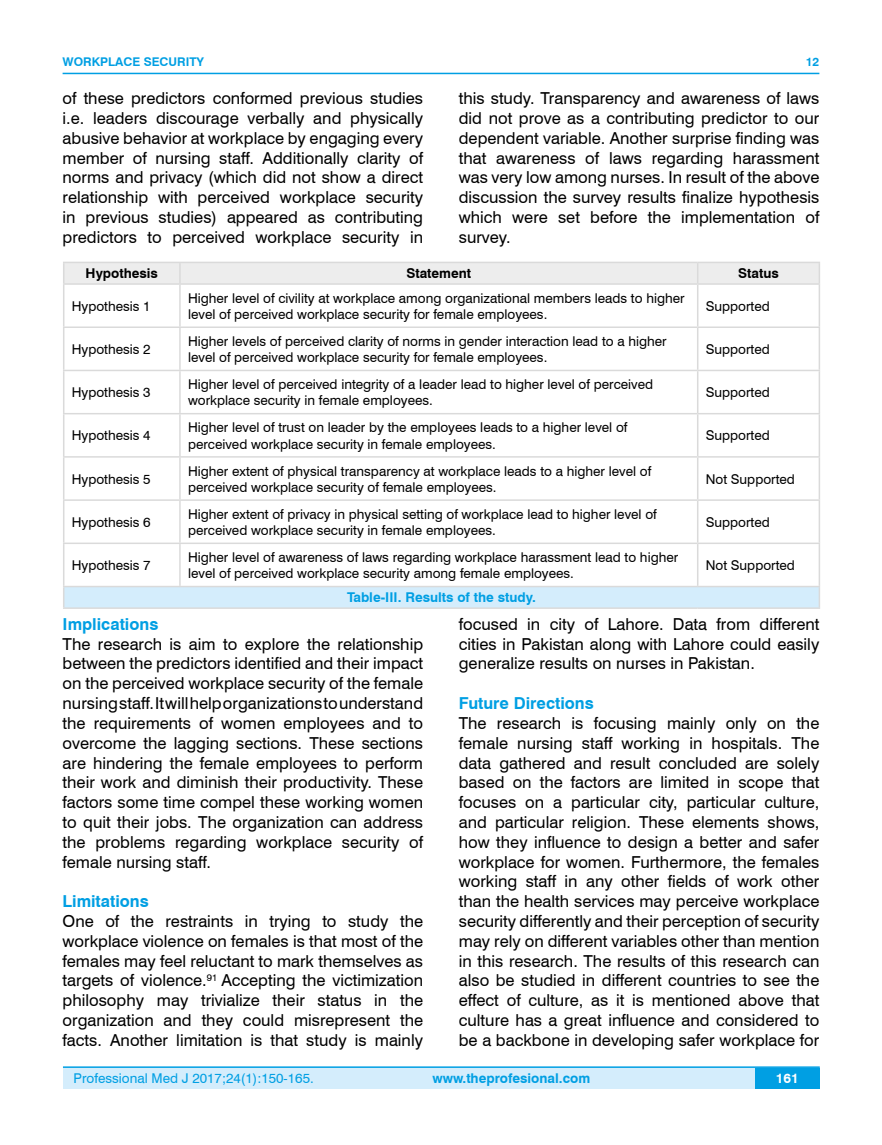
<style>
.page{position:relative;width:882px;height:1145px;background:#fff}
.page>*{position:absolute;margin:0;border:0;box-sizing:border-box;transform-origin:0 0}
.t1{font:16.5px/19.8px "Swiss 721 BT";color:#000;text-align:justify}
.t2{font:700 16.5px "Swiss 721 BT";color:#009fe3}
.t3{font:13.5px/16.2px "Swiss 721 BT";color:#000}
.t4{font:700 13.5px "Swiss 721 BT";color:#009fe3}
.t5{font:13.5px "Swiss 721 BT";color:#009fe3}
.t6{font:700 13.5px "Swiss 721 BT";color:#000}
.t7{font:700 13.5px "Swiss 721 BT";color:#fff}
.t8{font:700 12px "Swiss 721 BT";color:#009fe3}
</style>
<div class="page">
<div style="left:63px;top:1067px;width:756px;height:21px;background:#d4edfc"></div>
<hr style="left:63px;top:1066px;width:756px;height:2px;background:#009fe3">
<div style="left:754px;top:1068px;width:65px;height:20px;background:#009fe3"></div>
<hr style="left:63px;top:73px;width:756px;height:1px;background:#009fe3">
<svg style="left:64px;top:285px;width:754px;height:301px"></svg>
<div style="left:64px;top:586px;width:755px;height:22px;background:#d4edfc"></div>
<div style="left:63px;top:262px;width:756px;height:21px;background:#ededed"></div>
<hr style="left:63px;top:283px;width:117px;height:2px;background:#dadada">
<hr style="left:63px;top:285px;width:1px;height:41px;background:#dadada">
<hr style="left:180px;top:283px;width:517px;height:2px;background:#dadada">
<hr style="left:179px;top:285px;width:2px;height:41px;background:#dadada">
<hr style="left:697px;top:283px;width:122px;height:2px;background:#dadada">
<hr style="left:696px;top:285px;width:2px;height:41px;background:#dadada">
<hr style="left:818px;top:285px;width:1px;height:41px;background:#dadada">
<hr style="left:63px;top:326px;width:117px;height:2px;background:#dadada">
<hr style="left:63px;top:328px;width:1px;height:42px;background:#dadada">
<hr style="left:180px;top:326px;width:517px;height:2px;background:#dadada">
<hr style="left:179px;top:328px;width:2px;height:42px;background:#dadada">
<hr style="left:697px;top:326px;width:122px;height:2px;background:#dadada">
<hr style="left:696px;top:328px;width:2px;height:42px;background:#dadada">
<hr style="left:818px;top:328px;width:1px;height:42px;background:#dadada">
<hr style="left:63px;top:370px;width:117px;height:1px;background:#dadada">
<hr style="left:63px;top:371px;width:1px;height:42px;background:#dadada">
<hr style="left:180px;top:370px;width:517px;height:1px;background:#dadada">
<hr style="left:179px;top:371px;width:2px;height:42px;background:#dadada">
<hr style="left:697px;top:370px;width:122px;height:1px;background:#dadada">
<hr style="left:696px;top:371px;width:2px;height:42px;background:#dadada">
<hr style="left:818px;top:371px;width:1px;height:42px;background:#dadada">
<hr style="left:63px;top:413px;width:117px;height:1px;background:#dadada">
<hr style="left:63px;top:414px;width:1px;height:42px;background:#dadada">
<hr style="left:180px;top:413px;width:517px;height:1px;background:#dadada">
<hr style="left:179px;top:414px;width:2px;height:42px;background:#dadada">
<hr style="left:697px;top:413px;width:122px;height:1px;background:#dadada">
<hr style="left:696px;top:414px;width:2px;height:42px;background:#dadada">
<hr style="left:818px;top:414px;width:1px;height:42px;background:#dadada">
<hr style="left:63px;top:456px;width:117px;height:1px;background:#dadada">
<hr style="left:63px;top:457px;width:1px;height:42px;background:#dadada">
<hr style="left:180px;top:456px;width:517px;height:1px;background:#dadada">
<hr style="left:179px;top:457px;width:2px;height:42px;background:#dadada">
<hr style="left:697px;top:456px;width:122px;height:1px;background:#dadada">
<hr style="left:696px;top:457px;width:2px;height:42px;background:#dadada">
<hr style="left:818px;top:457px;width:1px;height:42px;background:#dadada">
<hr style="left:63px;top:499px;width:117px;height:2px;background:#dadada">
<hr style="left:63px;top:501px;width:1px;height:41px;background:#dadada">
<hr style="left:180px;top:499px;width:517px;height:2px;background:#dadada">
<hr style="left:179px;top:501px;width:2px;height:41px;background:#dadada">
<hr style="left:697px;top:499px;width:122px;height:2px;background:#dadada">
<hr style="left:696px;top:501px;width:2px;height:41px;background:#dadada">
<hr style="left:818px;top:501px;width:1px;height:41px;background:#dadada">
<hr style="left:63px;top:542px;width:117px;height:2px;background:#dadada">
<hr style="left:63px;top:544px;width:1px;height:42px;background:#dadada">
<hr style="left:180px;top:542px;width:517px;height:2px;background:#dadada">
<hr style="left:179px;top:544px;width:2px;height:42px;background:#dadada">
<hr style="left:697px;top:542px;width:122px;height:2px;background:#dadada">
<hr style="left:696px;top:544px;width:2px;height:42px;background:#dadada">
<hr style="left:818px;top:544px;width:1px;height:42px;background:#dadada">
<hr style="left:63px;top:586px;width:117px;height:1px;background:#dadada">
<svg style="left:63px;top:587px;width:1px;height:20px"></svg>
<hr style="left:180px;top:586px;width:517px;height:1px;background:#dadada">
<hr style="left:697px;top:586px;width:122px;height:1px;background:#dadada">
<svg style="left:818px;top:587px;width:1px;height:20px"></svg>
<hr style="left:63px;top:607px;width:117px;height:2px;background:#dadada">
<hr style="left:180px;top:607px;width:517px;height:2px;background:#dadada">
<hr style="left:697px;top:607px;width:122px;height:2px;background:#dadada">
<p class="t8" style="left:63px;top:53px;width:143px">WORKPLACE SECURITY</p>
<p class="t8" style="left:805px;top:53px;width:15px">12</p>
<p class="t1" style="left:63px;top:88px;width:362px">of these predictors conformed previous studies i.e. leaders discourage verbally and physically abusive behavior at workplace by engaging every member of nursing staff. Additionally clarity of norms and privacy (which did not show a direct relationship with perceived workplace security in previous studies) appeared as contributing predictors to perceived workplace security in</p>
<p class="t1" style="left:458px;top:88px;width:362px">this study. Transparency and awareness of laws did not prove as a contributing predictor to our dependent variable. Another surprise finding was that awareness of laws regarding harassment was very low among nurses. In result of the above discussion the survey results finalize hypothesis which were set before the implementation of survey.</p>
<p class="t6" style="left:86px;top:264px;width:74px">Hypothesis</p>
<p class="t6" style="left:406px;top:264px;width:66px">Statement</p>
<p class="t6" style="left:737px;top:264px;width:42px">Status</p>
<p class="t3" style="left:72px;top:297px;width:80px">Hypothesis 1</p>
<p class="t3" style="left:188px;top:289px;width:498px">Higher level of civility at workplace among organizational members leads to higher level of perceived workplace security for female employees.</p>
<p class="t3" style="left:705px;top:297px;width:65px">Supported</p>
<p class="t3" style="left:72px;top:340px;width:80px">Hypothesis 2</p>
<p class="t3" style="left:188px;top:332px;width:480px">Higher levels of perceived clarity of norms in gender interaction lead to a higher level of perceived workplace security for female employees.</p>
<p class="t3" style="left:705px;top:340px;width:65px">Supported</p>
<p class="t3" style="left:72px;top:384px;width:80px">Hypothesis 3</p>
<p class="t3" style="left:188px;top:376px;width:466px">Higher level of perceived integrity of a leader lead to higher level of perceived workplace security in female employees.</p>
<p class="t3" style="left:705px;top:384px;width:65px">Supported</p>
<p class="t3" style="left:72px;top:427px;width:80px">Hypothesis 4</p>
<p class="t3" style="left:188px;top:419px;width:440px">Higher level of trust on leader by the employees leads to a higher level of perceived workplace security in female employees.</p>
<p class="t3" style="left:705px;top:427px;width:65px">Supported</p>
<p class="t3" style="left:72px;top:470px;width:80px">Hypothesis 5</p>
<p class="t3" style="left:188px;top:462px;width:464px">Higher extent of physical transparency at workplace leads to a higher level of perceived workplace security of female employees.</p>
<p class="t3" style="left:705px;top:470px;width:91px">Not Supported</p>
<p class="t3" style="left:72px;top:513px;width:80px">Hypothesis 6</p>
<p class="t3" style="left:188px;top:505px;width:470px">Higher extent of privacy in physical setting of workplace lead to higher level of perceived workplace security in female employees.</p>
<p class="t3" style="left:705px;top:513px;width:65px">Supported</p>
<p class="t3" style="left:72px;top:556px;width:80px">Hypothesis 7</p>
<p class="t3" style="left:188px;top:548px;width:491px">Higher level of awareness of laws regarding workplace harassment lead to higher level of perceived workplace security among female employees.</p>
<p class="t3" style="left:705px;top:556px;width:91px">Not Supported</p>
<p class="t4" style="left:347px;top:588px;width:190px">Table-III. Results of the study.</p>
<p class="t2" style="left:63px;top:612px;width:97px">Implications</p>
<p class="t1" style="left:63px;top:633px;width:362px">The research is aim to explore the relationship between the predictors identified and their impact on the perceived workplace security of the female nursing staff. It will help organizations to understand the requirements of women employees and to overcome the lagging sections. These sections are hindering the female employees to perform their work and diminish their productivity. These factors some time compel these working women to quit their jobs. The organization can address the problems regarding workplace security of female nursing staff.</p>
<p class="t2" style="left:63px;top:890px;width:88px">Limitations</p>
<p class="t1" style="left:63px;top:910px;width:362px">One of the restraints in trying to study the workplace violence on females is that most of the females may feel reluctant to mark themselves as targets of violence.<sup>91</sup> Accepting the victimization philosophy may trivialize their status in the organization and they could misrepresent the facts. Another limitation is that study is mainly</p>
<p class="t1" style="left:458px;top:613px;width:362px">focused in city of Lahore. Data from different cities in Pakistan along with Lahore could easily generalize results on nurses in Pakistan.</p>
<p class="t2" style="left:458px;top:692px;width:136px">Future Directions</p>
<p class="t1" style="left:458px;top:712px;width:362px">The research is focusing mainly only on the female nursing staff working in hospitals. The data gathered and result concluded are solely based on the factors are limited in scope that focuses on a particular city, particular culture, and particular religion. These elements shows, how they influence to design a better and safer workplace for women. Furthermore, the females working staff in any other fields of work other than the health services may perceive workplace security differently and their perception of security may rely on different variables other than mention in this research. The results of this research can also be studied in different countries to see the effect of culture, as it is mentioned above that culture has a great influence and considered to be a backbone in developing safer workplace for</p>
<p class="t5" style="left:74px;top:1069px;width:241px">Professional Med J 2017;24(1):150-165.</p>
<p class="t4" style="left:432px;top:1069px;width:159px">www.theprofesional.com</p>
<p class="t7" style="left:775px;top:1069px;width:24px">161</p>
</div>
